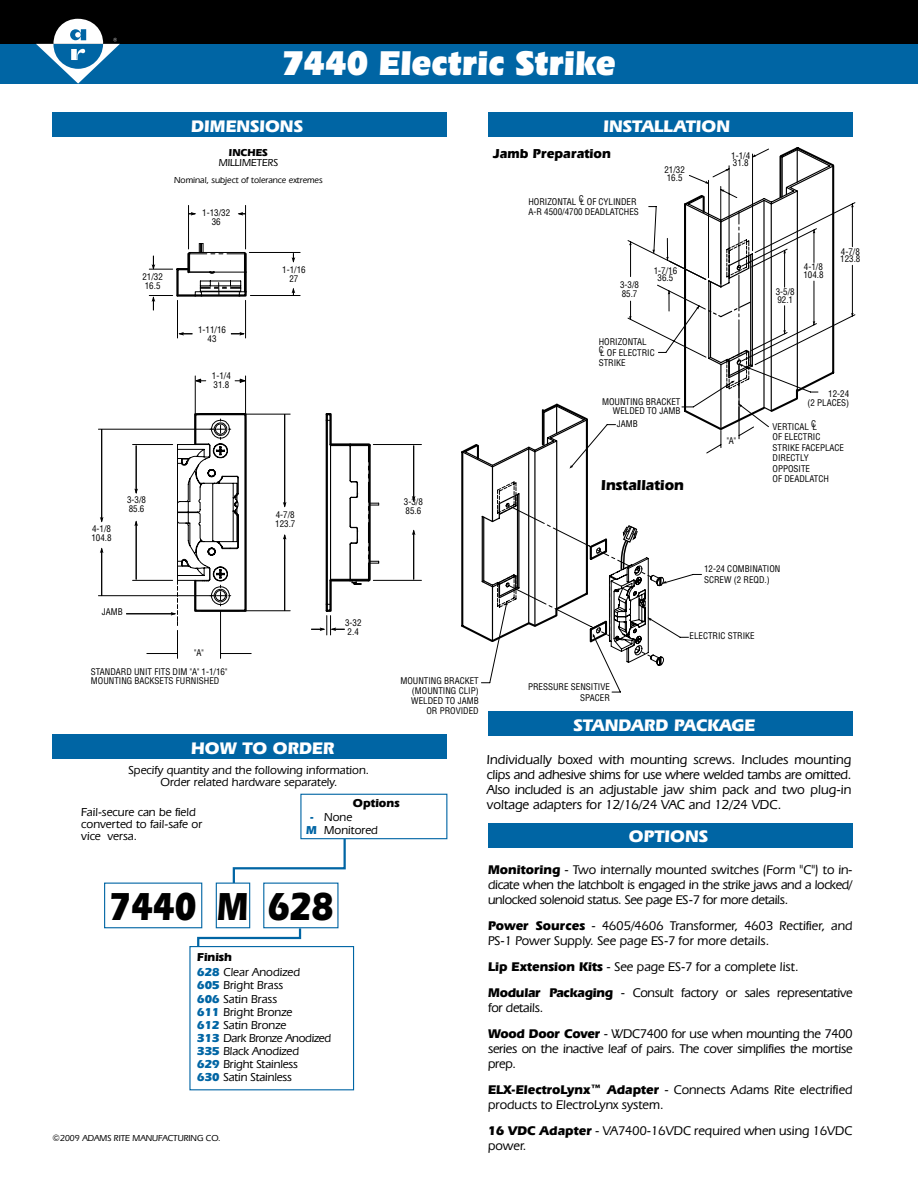
<style>
.page{position:relative;width:918px;height:1188px;background:#fff}
.page>*{position:absolute;margin:0;border:0;box-sizing:border-box;transform-origin:0 0}
.t1{font:700 40.65px "Eras IT Cby BT";color:#000;scale:.85 1}
.t2{font:900 35.85px "Eras IT Cby BT";color:#fff;scale:.91 1}
.t3{font:700 17.4px "Eras IT Cby BT";color:#fff}
.t4{font:700 15px "Eras IT Cby BT";color:#000}
.t5{font:500 13.5px/15px "Eras IT Cby BT";color:#000;text-align:justify}
.t6{font:700 13.5px "Eras IT Cby BT";color:#000}
.t7{font:500 13.2px/15px "Eras IT Cby BT";letter-spacing:-.02em;color:#000}
.t8{font:500 13.2px/15px "Eras IT Cby BT";color:#000}
.t9{font:500 12px/13.2px "Eras IT Cby BT";color:#000}
.t10{font:700 12px "Eras IT Cby BT";color:#000}
.t11{font:500 10.5px "Eras IT Cby BT";color:#000}
.t12{font:700 10.5px "Eras IT Cby BT";color:#000}
.t13{font:condensed 9px/9px "Helvetica";color:#000}
.t14{font:500 9px "Eras IT Cby BT";color:#000}
.s1{font-weight:700;color:#0065a4}
.s2{font-weight:700}
</style>
<div class="page">
<div style="left:0;top:0;width:918px;height:44px;background:#000"></div>
<div style="left:0;top:44px;width:918px;height:40px;background:#0065a4"></div>
<div style="left:53px;top:113px;width:394px;height:24px;background:#0065a4"></div>
<div style="left:488px;top:113px;width:364px;height:24px;background:#0065a4"></div>
<div style="left:53px;top:735px;width:394px;height:24px;background:#0065a4"></div>
<svg style="left:196px;top:926px;width:106px;height:20px"></svg>
<svg style="left:232px;top:839px;width:115px;height:46px"></svg>
<div style="left:488px;top:712px;width:364px;height:24px;background:#0065a4"></div>
<div style="left:488px;top:823px;width:364px;height:24px;background:#0065a4"></div>
<svg style="left:36px;top:19px;width:84px;height:65px"></svg>
<div style="left:104px;top:883px;width:98px;height:45px;border:1px solid #0065a4"></div>
<div style="left:300px;top:794px;width:147px;height:45px;border:1px solid #0065a4"></div>
<div style="left:216px;top:883px;width:34px;height:45px;border:1px solid #0065a4"></div>
<div style="left:263px;top:883px;width:76px;height:45px;border:1px solid #0065a4"></div>
<div style="left:189px;top:946px;width:165px;height:144px;border:1px solid #0065a4"></div>
<hr style="left:221px;top:653px;width:30px;height:1px;background:#000">
<hr style="left:147px;top:653px;width:31px;height:1px;background:#000">
<hr style="left:98px;top:595px;width:118px;height:1px;background:#000">
<hr style="left:98px;top:429px;width:118px;height:1px;background:#000">
<hr style="left:133px;top:444px;width:40px;height:1px;background:#000">
<hr style="left:133px;top:580px;width:40px;height:1px;background:#000">
<hr style="left:244px;top:610px;width:46px;height:1px;background:#000">
<hr style="left:244px;top:414px;width:46px;height:1px;background:#000">
<hr style="left:373px;top:580px;width:48px;height:1px;background:#000">
<hr style="left:373px;top:444px;width:48px;height:1px;background:#000">
<hr style="left:250px;top:295px;width:50px;height:1px;background:#000">
<hr style="left:249px;top:252px;width:51px;height:1px;background:#000">
<hr style="left:245px;top:205px;width:1px;height:44px;background:#000">
<hr style="left:188px;top:205px;width:1px;height:44px;background:#000">
<svg style="left:311px;top:413px;width:69px;height:222px"></svg>
<svg style="left:292px;top:288px;width:3px;height:7px"></svg>
<svg style="left:189px;top:212px;width:7px;height:4px"></svg>
<svg style="left:238px;top:212px;width:8px;height:4px"></svg>
<svg style="left:292px;top:253px;width:3px;height:10px"></svg>
<hr style="left:136px;top:521px;width:1px;height:59px;background:#000">
<svg style="left:134px;top:521px;width:4px;height:5px"></svg>
<hr style="left:101px;top:548px;width:1px;height:48px;background:#000">
<hr style="left:136px;top:446px;width:1px;height:47px;background:#000">
<hr style="left:101px;top:429px;width:1px;height:93px;background:#000">
<svg style="left:100px;top:517px;width:4px;height:6px"></svg>
<hr style="left:413px;top:446px;width:1px;height:55px;background:#000">
<svg style="left:412px;top:496px;width:4px;height:6px"></svg>
<hr style="left:413px;top:530px;width:1px;height:50px;background:#000">
<hr style="left:126px;top:613px;width:49px;height:1px;background:#000">
<hr style="left:284px;top:414px;width:1px;height:93px;background:#000">
<svg style="left:283px;top:502px;width:4px;height:6px"></svg>
<hr style="left:284px;top:535px;width:1px;height:76px;background:#000">
<svg style="left:283px;top:534px;width:4px;height:6px"></svg>
<svg style="left:149px;top:243px;width:99px;height:415px"></svg>
<svg style="left:627px;top:202px;width:229px;height:252px"></svg>
<svg style="left:629px;top:316px;width:3px;height:4px"></svg>
<svg style="left:682px;top:147px;width:154px;height:285px"></svg>
<svg style="left:481px;top:424px;width:221px;height:269px"></svg>
<svg style="left:461px;top:402px;width:206px;height:264px"></svg>
<h2 class="t2" style="left:282px;top:40px;width:368px">7440 Electric Strike</h2>
<h3 class="t3" style="left:191px;top:115px;width:113px">DIMENSIONS</h3>
<h3 class="t3" style="left:604px;top:115px;width:128px">INSTALLATION</h3>
<p class="t12" style="left:229px;top:146px;width:40px">INCHES</p>
<p class="t11" style="left:219px;top:156px;width:61px">MILLIMETERS</p>
<p class="t14" style="left:174px;top:174px;width:150px">Nominal, subject of tolerance extremes</p>
<p class="t13" style="left:202px;top:208px;width:29px;text-align:center">1-13/32<br>36</p>
<p class="t13" style="left:142px;top:272px;width:22px">21/32<br>16.5</p>
<p class="t13" style="left:282px;top:266px;width:25px;text-align:center">1-1/16<br>27</p>
<p class="t13" style="left:198px;top:325px;width:29px;text-align:center">1-11/16<br>43</p>
<p class="t13" style="left:212px;top:371px;width:20px">1-1/4<br>31.8</p>
<p class="t13" style="left:91px;top:524px;width:22px">4-1/8<br>104.8</p>
<p class="t13" style="left:127px;top:495px;width:20px">3-3/8<br>85.6</p>
<p class="t13" style="left:102px;top:607px;width:23px">JAMB</p>
<p class="t13" style="left:194px;top:648px;width:11px">"A"</p>
<p class="t13" style="left:91px;top:667px;width:138px">STANDARD UNIT FITS DIM "A" 1-1/16"<br>MOUNTING BACKSETS FURNISHED</p>
<p class="t13" style="left:275px;top:511px;width:22px">4-7/8<br>123.7</p>
<p class="t13" style="left:345px;top:619px;width:18px">3-32<br>2.4</p>
<p class="t13" style="left:404px;top:497px;width:20px">3-3/8<br>85.6</p>
<h3 class="t6" style="left:493px;top:145px;width:119px">Jamb Preparation</h3>
<p class="t13" style="left:528px;top:196px;width:112px;line-height:10.5px">HORIZONTAL CL OF CYLINDER<br>A-R 4500/4700 DEADLATCHES</p>
<p class="t13" style="left:664px;top:166px;width:22px;line-height:7.5px">21/32<br>16.5</p>
<p class="t13" style="left:620px;top:280px;width:20px">3-3/8<br>85.7</p>
<p class="t13" style="left:654px;top:267px;width:25px;line-height:7.5px;text-align:center">1-7/16<br>36.5</p>
<p class="t13" style="left:599px;top:337px;width:57px;line-height:10.5px">HORIZONTAL<br>CL OF ELECTRIC<br>STRIKE</p>
<p class="t13" style="left:602px;top:397px;width:80px;text-align:right">MOUNTING BRACKET<br>WELDED TO JAMB</p>
<p class="t13" style="left:617px;top:419px;width:23px">JAMB</p>
<h3 class="t4" style="left:601px;top:476px;width:84px">Installation</h3>
<p class="t13" style="left:731px;top:152px;width:20px;line-height:7.5px">1-1/4<br>31.8</p>
<p class="t13" style="left:776px;top:288px;width:20px;line-height:7.5px">3-5/8<br>92.1</p>
<p class="t13" style="left:803px;top:263px;width:22px;line-height:7.5px">4-1/8<br>104.8</p>
<p class="t13" style="left:840px;top:248px;width:22px;line-height:7.5px">4-7/8<br>123.8</p>
<p class="t13" style="left:727px;top:436px;width:11px">"A"</p>
<p class="t13" style="left:808px;top:389px;width:43px;text-align:right">12-24<br>(2 PLACES)</p>
<p class="t13" style="left:773px;top:421px;width:73px;line-height:10.5px">VERTICAL CL<br>OF ELECTRIC<br>STRIKE FACEPLACE<br>DIRECTLY<br>OPPOSITE<br>OF DEADLATCH</p>
<p class="t13" style="left:704px;top:564px;width:78px;line-height:10.5px">12-24 COMBINATION<br>SCREW (2 REQD.)</p>
<p class="t13" style="left:690px;top:632px;width:67px">ELECTRIC STRIKE</p>
<p class="t13" style="left:400px;top:676px;width:80px;line-height:9.8px;text-align:right">MOUNTING BRACKET (MOUNTING CLIP)<br>WELDED TO JAMB<br>OR PROVIDED</p>
<p class="t13" style="left:528px;top:682px;width:83px;line-height:10.5px;text-align:right">PRESSURE SENSITIVE<br>SPACER</p>
<h3 class="t3" style="left:574px;top:714px;width:183px">STANDARD PACKAGE</h3>
<h3 class="t3" style="left:191px;top:737px;width:145px">HOW TO ORDER</h3>
<h3 class="t9" style="left:129px;top:764px;width:242px;line-height:12px;text-align:center">Specify quantity and the following information.<br>Order related hardware separately.</h3>
<h3 class="t9" style="left:81px;top:806px;width:122px;line-height:12px">Fail-secure can be field converted to fail-safe or vice versa.</h3>
<h3 class="t10" style="left:353px;top:796px;width:48px">Options</h3>
<h3 class="t9" style="left:306px;top:810px;width:73px;text-indent:4px"><span class="s1">-</span> None<br><span class="s1">M</span> Monitored</h3>
<h1 class="t1" style="left:217px;top:881px;width:138px">M 628</h1>
<h3 class="t9" style="left:197px;top:948px;width:104px;line-height:15.8px"><span class="s2">Finish<br></span><span class="s1">628</span> Clear Anodized</h3>
<h3 class="t9" style="left:197px;top:979px;width:135px"><span class="s1">605</span> Bright Brass<br><span class="s1">606</span> Satin Brass<br><span class="s1">611</span> Bright Bronze<br><span class="s1">612</span> Satin Bronze<br><span class="s1">313</span> Dark Bronze Anodized<br><span class="s1">335</span> Black Anodized<br><span class="s1">629</span> Bright Stainless<br><span class="s1">630</span> Satin Stainless</h3>
<h1 class="t1" style="left:110px;top:881px;width:104px">7440</h1>
<p class="t14" style="left:53px;top:1132px;width:170px">©2009 ADAMS RITE MANUFACTURING CO.</p>
<h3 class="t5" style="left:487px;top:751px;width:366px">Individually boxed with mounting screws. Includes mounting clips and adhesive shims for use where welded tambs are omitted.<br>Also included is an adjustable jaw shim pack and two plug-in voltage adapters for 12/16/24 VAC and 12/24 VDC.</h3>
<h3 class="t3" style="left:629px;top:826px;width:81px">OPTIONS</h3>
<h3 class="t7" style="left:488px;top:862px;width:366px;text-align:justify"><span class="s2">Monitoring</span> - Two internally mounted switches (Form "C") to in&shy;dicate when the latchbolt is engaged in the strike jaws and a locked/ unlocked solenoid status. See page ES-7 for more details.</h3>
<h3 class="t8" style="left:488px;top:918px;width:366px"><span class="s2">Power Sources</span> - 4605/4606 Transformer, 4603 Rectifier, and<br>PS-1 Power Supply. See page ES-7 for more details.</h3>
<h3 class="t7" style="left:488px;top:954px;width:366px;line-height:26.1px"><span class="s2">Lip Extension Kits</span> - See page ES-7 for a complete list.<br><span class="s2">Modular Packaging</span> - Consult factory or sales representative</h3>
<h3 class="t7" style="left:488px;top:995px;width:366px;line-height:26.1px">for details.<br><span class="s2">Wood Door Cover</span> - WDC7400 for use when mounting the 7400</h3>
<h3 class="t7" style="left:488px;top:1041px;width:366px">series on the inactive leaf of pairs. The cover simplifies the mortise prep.</h3>
<h3 class="t8" style="left:488px;top:1082px;width:366px"><span class="s2">ELX-ElectroLynx™ Adapter</span> - Connects Adams Rite electrified products to ElectroLynx system.</h3>
<h3 class="t8" style="left:488px;top:1123px;width:366px"><span class="s2">16 VDC Adapter</span> - VA7400-16VDC required when using 16VDC power.</h3>
</div>
